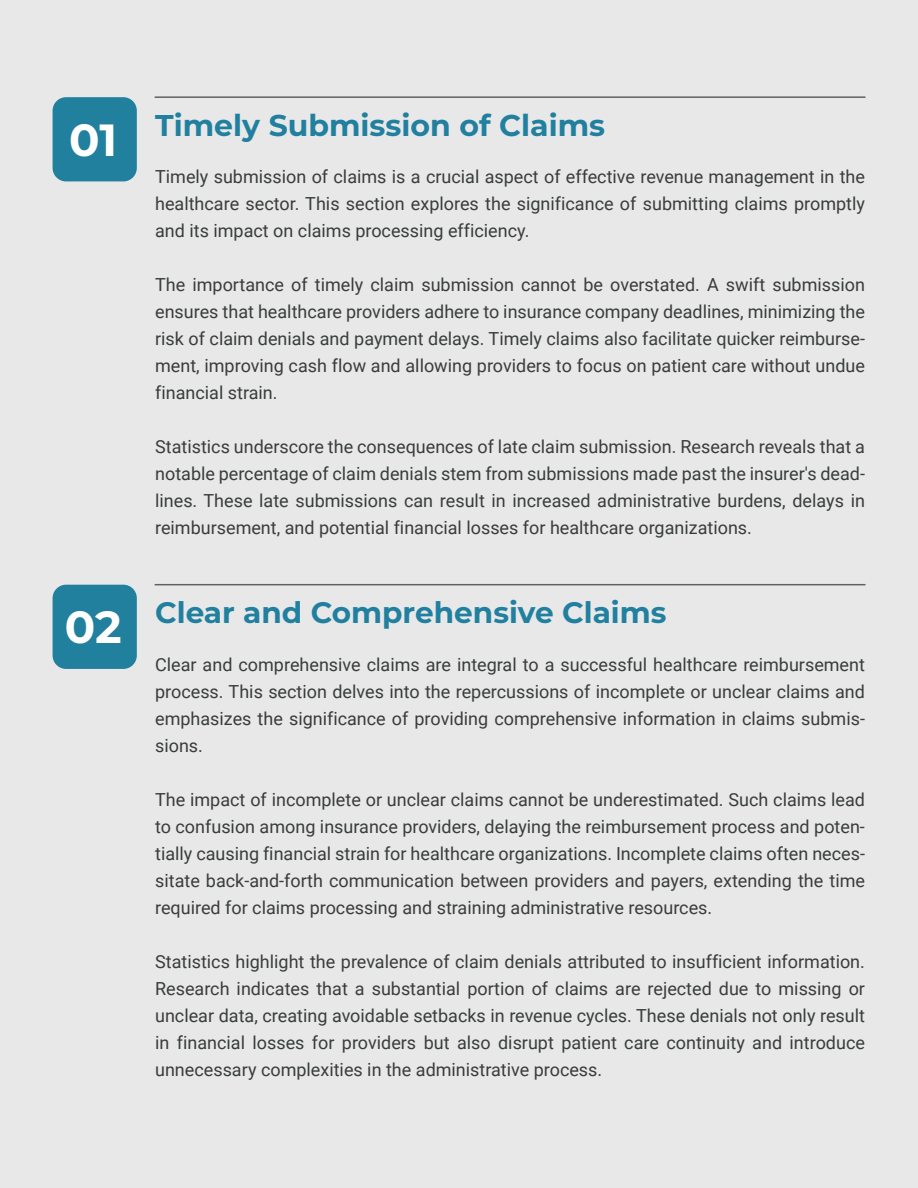
<style>
.page{position:relative;width:918px;height:1188px;background:#e8e8e8}
.page>*{position:absolute;margin:0;border:0;box-sizing:border-box;transform-origin:0 0}
.t1{font:700 45px "Montserrat";color:#fff}
.t2{font:700 30px "Montserrat";color:#21809f}
.t3{font:700 29.55px "Montserrat";color:#21809f}
.t4{font:18px/27px "Roboto";color:#393c3d;text-align:justify}
</style>
<div class="page">
<div style="left:53px;top:97px;width:84px;height:84px;background:#21809e;border-radius:14px"></div>
<hr style="left:155px;top:96px;width:710px;height:2px;background:#606161">
<div style="left:53px;top:585px;width:84px;height:84px;background:#21809e;border-radius:14px"></div>
<hr style="left:155px;top:584px;width:710px;height:1px;background:#606161">
<h1 class="t1" style="left:69px;top:110px;width:50px">01</h1>
<h1 class="t1" style="left:65px;top:597px;width:58px">02</h1>
<h2 class="t2" style="left:155px;top:105px;width:451px">Timely Submission of Claims</h2>
<p class="t4" style="left:155px;top:163px;width:711px">Timely submission of claims is a crucial aspect of effective revenue management in the healthcare sector. This section explores the significance of submitting claims promptly and its impact on claims processing efficiency.</p>
<p class="t4" style="left:155px;top:271px;width:711px">The importance of timely claim submission cannot be overstated. A swift submission ensures that healthcare providers adhere to insurance company deadlines, minimizing the risk of claim denials and payment delays. Timely claims also facilitate quicker reimburse&shy;ment, improving cash flow and allowing providers to focus on patient care without undue financial strain.</p>
<p class="t4" style="left:155px;top:433px;width:711px">Statistics underscore the consequences of late claim submission. Research reveals that a notable percentage of claim denials stem from submissions made past the insurer's dead&shy;lines. These late submissions can result in increased administrative burdens, delays in reimbursement, and potential financial losses for healthcare organizations.</p>
<h3 class="t3" style="left:155px;top:593px;width:513px">Clear and Comprehensive Claims</h3>
<p class="t4" style="left:155px;top:650px;width:711px">Clear and comprehensive claims are integral to a successful healthcare reimbursement process. This section delves into the repercussions of incomplete or unclear claims and emphasizes the significance of providing comprehensive information in claims submis&shy;sions.</p>
<p class="t4" style="left:155px;top:785px;width:711px">The impact of incomplete or unclear claims cannot be underestimated. Such claims lead to confusion among insurance providers, delaying the reimbursement process and poten&shy;tially causing financial strain for healthcare organizations. Incomplete claims often neces&shy;sitate back-and-forth communication between providers and payers, extending the time required for claims processing and straining administrative resources.</p>
<p class="t4" style="left:155px;top:947px;width:711px">Statistics highlight the prevalence of claim denials attributed to insufficient information.<br>Research indicates that a substantial portion of claims are rejected due to missing or unclear data, creating avoidable setbacks in revenue cycles. These denials not only result in financial losses for providers but also disrupt patient care continuity and introduce unnecessary complexities in the administrative process.</p>
</div>
